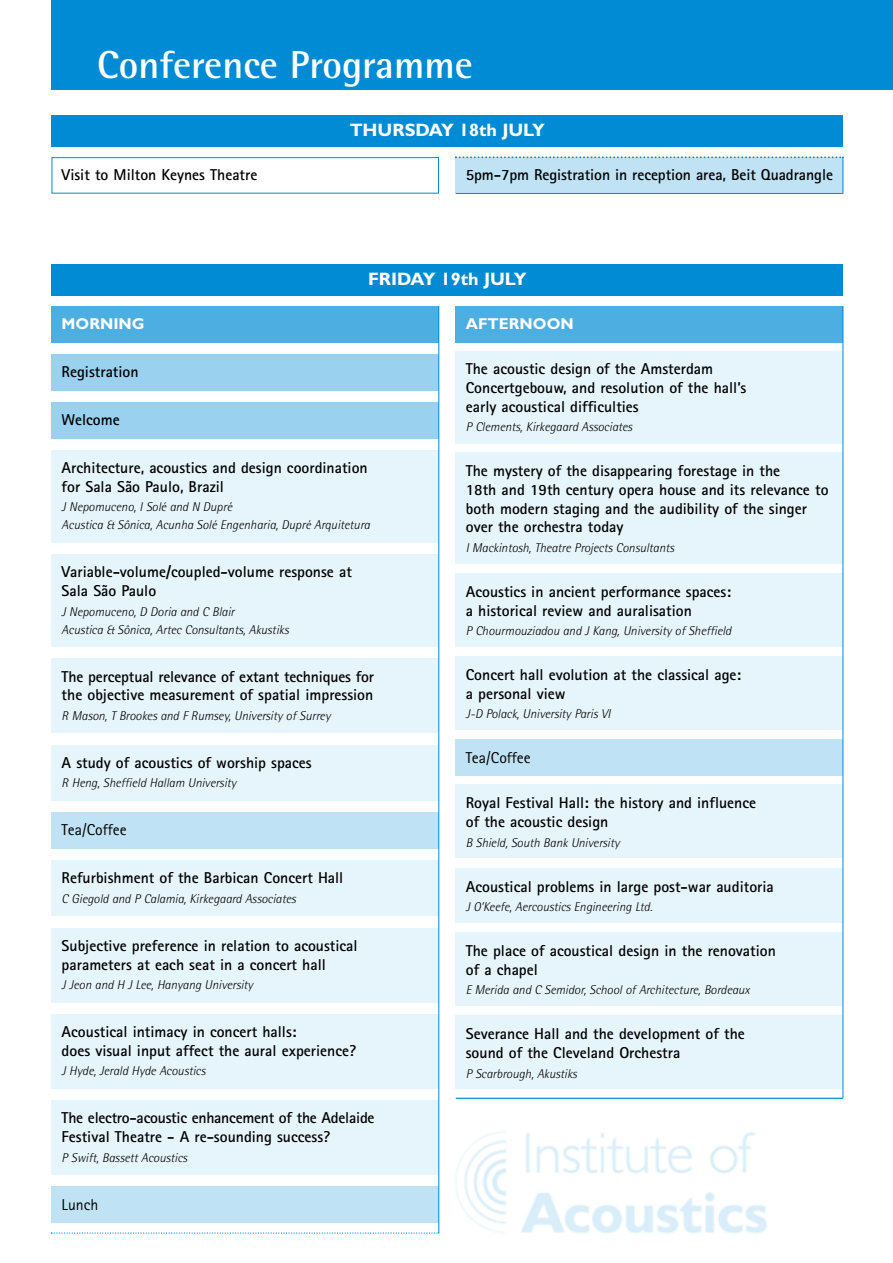
<style>
.page{position:relative;width:893px;height:1263px;background:#fff}
.page>*{position:absolute;margin:0;border:0;box-sizing:border-box;transform-origin:0 0}
.t1{font:700 39px "Rotis Semi Sans";color:#fff}
.t2{font:700 18px "Gill Sans";color:#fff}
.t3{font:700 15.75px/18.8px "Rotis Sans Serif";color:#000}
.t4{font:15.75px "Rotis Sans Serif";color:#000}
.t5{font:700 15.75px "Gill Sans";color:#fff}
.t6{font:italic 300 12.75px/18px "Rotis Semi Sans";color:#000}
</style>
<div class="page">
<img style="left:455px;top:1132px;width:312px;height:102px">
<div style="left:456px;top:306px;width:386px;height:36px;background:#4daee1"></div>
<div style="left:456px;top:351px;width:386px;height:93px;background:#e6f4fb"></div>
<div style="left:456px;top:452px;width:386px;height:112px;background:#e6f4fb"></div>
<div style="left:456px;top:573px;width:386px;height:74px;background:#e6f4fb"></div>
<div style="left:456px;top:656px;width:386px;height:74px;background:#e6f4fb"></div>
<div style="left:456px;top:740px;width:386px;height:36px;background:#bfe2f4"></div>
<div style="left:456px;top:785px;width:386px;height:73px;background:#e6f4fb"></div>
<div style="left:456px;top:868px;width:386px;height:55px;background:#e6f4fb"></div>
<div style="left:456px;top:932px;width:386px;height:74px;background:#e6f4fb"></div>
<div style="left:456px;top:1016px;width:386px;height:73px;background:#e6f4fb"></div>
<div style="left:52px;top:0;width:840px;height:89px;background:#008bd4"></div>
<div style="left:52px;top:354px;width:387px;height:36px;background:#99d1ee"></div>
<div style="left:52px;top:306px;width:387px;height:36px;background:#4daee1"></div>
<div style="left:52px;top:402px;width:387px;height:36px;background:#99d1ee"></div>
<div style="left:52px;top:450px;width:387px;height:93px;background:#e6f4fb"></div>
<div style="left:52px;top:554px;width:387px;height:93px;background:#e6f4fb"></div>
<div style="left:52px;top:659px;width:387px;height:74px;background:#e6f4fb"></div>
<div style="left:52px;top:745px;width:387px;height:56px;background:#e6f4fb"></div>
<div style="left:52px;top:812px;width:387px;height:37px;background:#bfe2f4"></div>
<div style="left:52px;top:860px;width:387px;height:56px;background:#e6f4fb"></div>
<div style="left:52px;top:928px;width:387px;height:74px;background:#e6f4fb"></div>
<div style="left:52px;top:1014px;width:387px;height:75px;background:#e6f4fb"></div>
<div style="left:52px;top:1100px;width:387px;height:75px;background:#e6f4fb"></div>
<div style="left:52px;top:1187px;width:387px;height:36px;background:#bfe2f4"></div>
<div style="left:52px;top:115px;width:790px;height:32px;background:#008bd4"></div>
<div style="left:52px;top:264px;width:790px;height:32px;background:#008bd4"></div>
<hr style="left:438px;top:306px;width:1px;height:927px;background:#008bd4">
<hr style="left:842px;top:306px;width:1px;height:792px;background:#008bd4">
<hr style="left:456px;top:1098px;width:386px;height:1px;background:#008bd4">
<div style="left:456px;top:157px;width:386px;height:36px;background:#bfe2f4"></div>
<div style="left:52px;top:157px;width:387px;height:36px;border:1px solid #008bd4"></div>
<hr style="left:842px;top:157px;width:1px;height:36px;background:#008bd4">
<svg style="left:455px;top:156px;width:388px;height:2px"></svg>
<hr style="left:456px;top:193px;width:386px;height:1px;background:#008bd4">
<svg style="left:51px;top:1232px;width:388px;height:2px"></svg>
<h1 class="t1" style="left:97px;top:51px;width:377px">Conference Programme</h1>
<p class="t2" style="left:350px;top:124px;width:197px">THURSDAY 18th JULY</p>
<p class="t3" style="left:62px;top:167px;width:197px">Visit to Milton Keynes Theatre</p>
<p class="t3" style="left:466px;top:167px;width:368px">5pm-7pm Registration in reception area, Beit Quadrangle</p>
<p class="t2" style="left:368px;top:273px;width:160px">FRIDAY 19th JULY</p>
<p class="t5" style="left:466px;top:318px;width:109px">AFTERNOON</p>
<p class="t3" style="left:466px;top:361px;width:282px">The acoustic design of the Amsterdam<br>Concertgebouw, and resolution of the hall’s early acoustical difficulties</p>
<p class="t6" style="left:466px;top:419px;width:168px">P Clements, Kirkegaard Associates</p>
<p class="t3" style="left:466px;top:463px;width:364px">The mystery of the disappearing forestage in the<br>18th and 19th century opera house and its relevance to both modern staging and the audibility of the singer over the orchestra today</p>
<p class="t6" style="left:466px;top:540px;width:210px">I Mackintosh, Theatre Projects Consultants</p>
<p class="t3" style="left:466px;top:584px;width:267px">Acoustics in ancient performance spaces: a historical review and auralisation</p>
<p class="t6" style="left:466px;top:623px;width:267px">P Chourmouziadou and J Kang, University of Sheffield</p>
<p class="t3" style="left:466px;top:667px;width:277px">Concert hall evolution at the classical age: a personal view</p>
<p class="t6" style="left:466px;top:706px;width:146px">J-D Polack, University Paris VI</p>
<p class="t4" style="left:466px;top:753px;width:66px">Tea/Coffee</p>
<p class="t3" style="left:466px;top:795px;width:292px">Royal Festival Hall: the history and influence of the acoustic design</p>
<p class="t6" style="left:466px;top:835px;width:155px">B Shield, South Bank University</p>
<p class="t3" style="left:466px;top:879px;width:309px">Acoustical problems in large post-war auditoria</p>
<p class="t6" style="left:466px;top:899px;width:188px">J O’Keefe, Aercoustics Engineering Ltd.</p>
<p class="t3" style="left:466px;top:943px;width:311px">The place of acoustical design in the renovation of a chapel</p>
<p class="t6" style="left:466px;top:982px;width:285px">E Merida and C Semidor, School of Architecture, Bordeaux</p>
<p class="t3" style="left:466px;top:1026px;width:280px">Severance Hall and the development of the sound of the Cleveland Orchestra</p>
<p class="t6" style="left:466px;top:1066px;width:113px">P Scarbrough, Akustiks</p>
<p class="t5" style="left:62px;top:318px;width:85px">MORNING</p>
<p class="t3" style="left:62px;top:364px;width:78px">Registration</p>
<p class="t3" style="left:62px;top:412px;width:59px">Welcome</p>
<p class="t3" style="left:62px;top:460px;width:307px">Architecture, acoustics and design coordination for Sala São Paulo, Brazil</p>
<p class="t6" style="left:62px;top:499px;width:310px">J Nepomuceno, I Solé and N Dupré<br>Acustica &amp; Sônica, Acunha Solé Engenharia, Dupré Arquitetura</p>
<p class="t3" style="left:62px;top:564px;width:292px">Variable-volume/coupled-volume response at<br>Sala São Paulo</p>
<p class="t6" style="left:62px;top:604px;width:228px">J Nepomuceno, D Doria and C Blair<br>Acustica &amp; Sônica, Artec Consultants, Akustiks</p>
<p class="t3" style="left:62px;top:669px;width:314px">The perceptual relevance of extant techniques for the objective measurement of spatial impression</p>
<p class="t6" style="left:62px;top:708px;width:270px">R Mason, T Brookes and F Rumsey, University of Surrey</p>
<p class="t3" style="left:62px;top:755px;width:252px">A study of acoustics of worship spaces</p>
<p class="t6" style="left:62px;top:775px;width:176px">R Heng, Sheffield Hallam University</p>
<p class="t4" style="left:62px;top:825px;width:66px">Tea/Coffee</p>
<p class="t3" style="left:62px;top:870px;width:283px">Refurbishment of the Barbican Concert Hall</p>
<p class="t6" style="left:62px;top:891px;width:236px">C Giegold and P Calamia, Kirkegaard Associates</p>
<p class="t3" style="left:62px;top:938px;width:297px">Subjective preference in relation to acoustical parameters at each seat in a concert hall</p>
<p class="t6" style="left:62px;top:977px;width:193px">J Jeon and H J Lee, Hanyang University</p>
<p class="t3" style="left:62px;top:1024px;width:296px">Acoustical intimacy in concert halls:<br>does visual input affect the aural experience?</p>
<p class="t6" style="left:62px;top:1063px;width:145px">J Hyde, Jerald Hyde Acoustics</p>
<p class="t3" style="left:62px;top:1110px;width:314px">The electro-acoustic enhancement of the Adelaide<br>Festival Theatre - A re-sounding success?</p>
<p class="t6" style="left:62px;top:1150px;width:127px">P Swift, Bassett Acoustics</p>
<p class="t4" style="left:62px;top:1199px;width:38px">Lunch</p>
</div>
